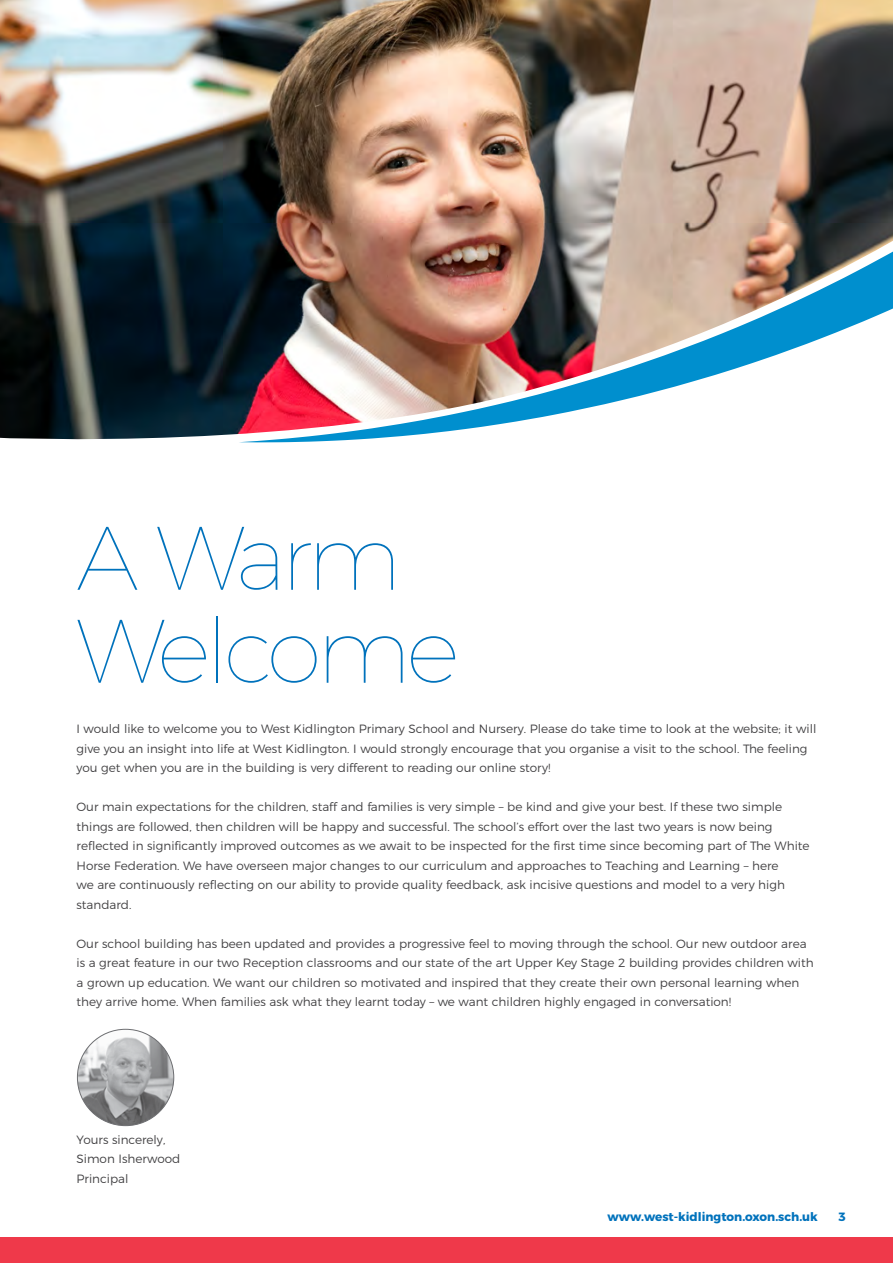
<style>
.page{position:relative;width:893px;height:1263px;background:#fff}
.page>*{position:absolute;margin:0;border:0;box-sizing:border-box;transform-origin:0 0}
.t1{font:100 90px/93px "Montserrat";letter-spacing:-.05em;color:#0072bc}
.t2{font:300 12px/19.5px "Montserrat";color:#414042}
.t3{font:700 12px "Montserrat";color:#0072bc}
</style>
<div class="page">
<div style="left:0;top:1237px;width:893px;height:26px;background:#ef394a"></div>
<img style="left:77px;top:1029px;width:97px;height:96px">
<img style="left:0;top:0;width:893px;height:440px">
<img style="left:239px;top:229px;width:654px;height:213px">
<h1 class="t1" style="left:77px;top:503px;width:384px">A Warm<br>Welcome</h1>
<p class="t2" style="left:77px;top:718px;width:741px">I would like to welcome you to West Kidlington Primary School and Nursery. Please do take time to look at the website; it will give you an insight into life at West Kidlington. I would strongly encourage that you organise a visit to the school. The feeling you get when you are in the building is very different to reading our online story!</p>
<p class="t2" style="left:77px;top:796px;width:735px">Our main expectations for the children, staff and families is very simple – be kind and give your best. If these two simple things are followed, then children will be happy and successful. The school’s effort over the last two years is now being reflected in significantly improved outcomes as we await to be inspected for the first time since becoming part of The White Horse Federation. We have overseen major changes to our curriculum and approaches to Teaching and Learning – here<br>we are continuously reflecting on our ability to provide quality feedback, ask incisive questions and model to a very high standard.</p>
<p class="t2" style="left:77px;top:933px;width:739px">Our school building has been updated and provides a progressive feel to moving through the school. Our new outdoor area is a great feature in our two Reception classrooms and our state of the art Upper Key Stage 2 building provides children with a grown up education. We want our children so motivated and inspired that they create their own personal learning when they arrive home. When families ask what they learnt today – we want children highly engaged in conversation!</p>
<p class="t2" style="left:77px;top:1129px;width:105px">Yours sincerely,<br>Simon Isherwood<br>Principal</p>
<p class="t3" style="left:608px;top:1207px;width:212px">www.west-kidlington.oxon.sch.uk</p>
<p class="t3" style="left:839px;top:1207px;width:9px">3</p>
</div>
